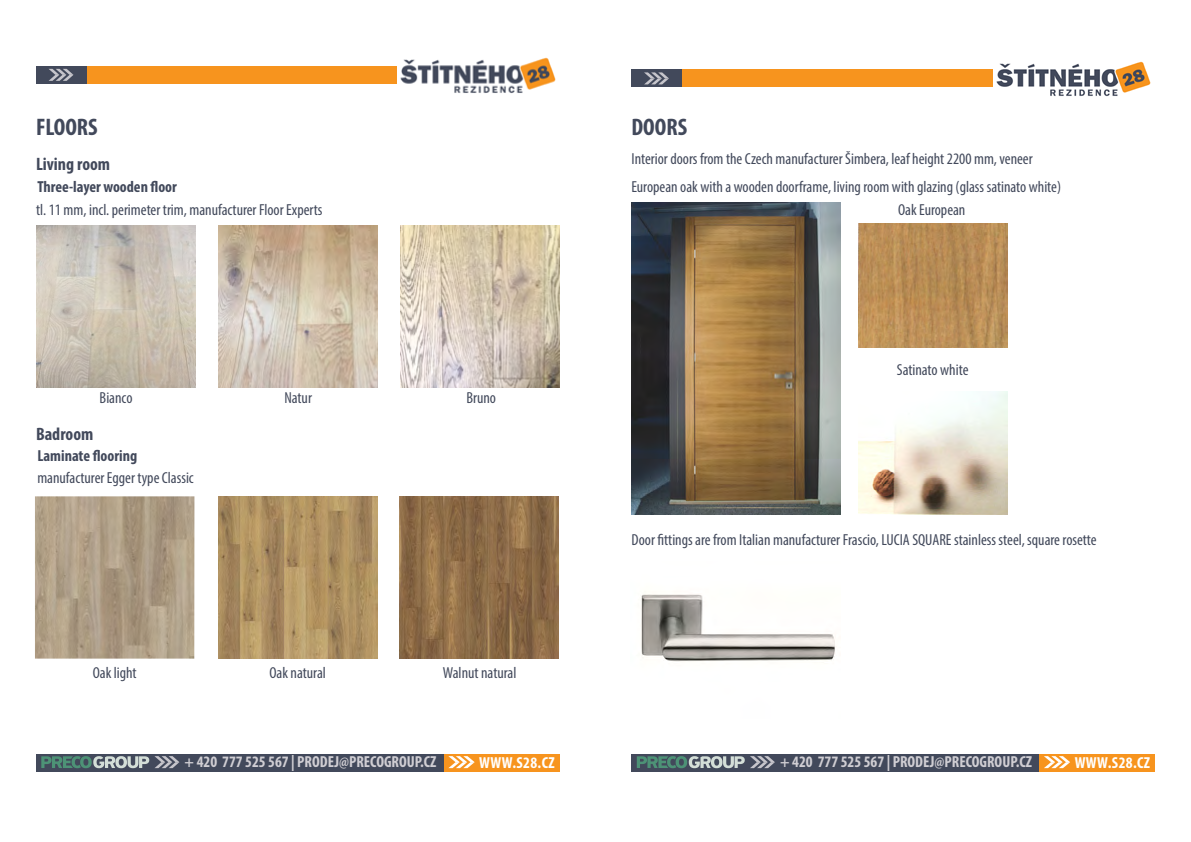
<style>
.page{position:relative;width:1191px;height:842px;background:#fff}
.page>*{position:absolute;margin:0;border:0;box-sizing:border-box;transform-origin:0 0}
.t1{font:700 condensed 24px "Myriad Pro";color:#42495b}
.t2{font:700 condensed 18px "Myriad Pro";color:#42495b}
.t3{font:condensed 16px/28.7px "Myriad Pro";color:#42495b}
.t4{font:700 condensed 16px "Myriad Pro";color:#d0ced3}
.t5{font:700 condensed 16px "Myriad Pro";color:#42495b}
.t6{font:700 condensed 16px "Myriad Pro";letter-spacing:.025em;color:#fff}
</style>
<div class="page">
<div style="left:631px;top:754px;width:524px;height:18px;background:#42495b"></div>
<div style="left:1039px;top:754px;width:116px;height:18px;background:#f7941e"></div>
<svg style="left:637px;top:756px;width:107px;height:12px"></svg>
<svg style="left:750px;top:756px;width:25px;height:12px"></svg>
<svg style="left:1044px;top:756px;width:26px;height:12px"></svg>
<div style="left:631px;top:70px;width:362px;height:17px;background:#f7941e"></div>
<img style="left:996px;top:61px;width:155px;height:36px">
<div style="left:631px;top:70px;width:50px;height:17px;background:#42495b"></div>
<svg style="left:644px;top:72px;width:25px;height:12px"></svg>
<img style="left:631px;top:203px;width:209px;height:312px">
<img style="left:858px;top:224px;width:149px;height:124px">
<img style="left:858px;top:391px;width:149px;height:124px">
<img style="left:641px;top:594px;width:194px;height:68px">
<div style="left:36px;top:66px;width:361px;height:18px;background:#f7941e"></div>
<img style="left:400px;top:57px;width:156px;height:36px">
<div style="left:36px;top:66px;width:50px;height:18px;background:#42495b"></div>
<svg style="left:49px;top:69px;width:24px;height:12px"></svg>
<div style="left:36px;top:754px;width:523px;height:18px;background:#42495b"></div>
<div style="left:444px;top:754px;width:115px;height:18px;background:#f7941e"></div>
<svg style="left:41px;top:756px;width:138px;height:12px"></svg>
<svg style="left:448px;top:756px;width:27px;height:12px"></svg>
<img style="left:36px;top:225px;width:159px;height:162px">
<img style="left:218px;top:225px;width:159px;height:162px">
<img style="left:400px;top:225px;width:159px;height:162px">
<img style="left:35px;top:496px;width:159px;height:163px">
<img style="left:218px;top:496px;width:159px;height:163px">
<img style="left:399px;top:496px;width:159px;height:163px">
<h1 class="t1" style="left:36px;top:112px;width:63px">FLOORS</h1>
<p class="t2" style="left:36px;top:152px;width:76px">Living room</p>
<p class="t5" style="left:37px;top:177px;width:141px">Three-layer wooden floor</p>
<p class="t3" style="left:36px;top:195px;width:288px">tl. 11 mm, incl. perimeter trim, manufacturer Floor Experts</p>
<p class="t3" style="left:100px;top:384px;width:34px">Bianco</p>
<p class="t3" style="left:284px;top:384px;width:29px">Natur</p>
<p class="t3" style="left:466px;top:384px;width:31px">Bruno</p>
<p class="t2" style="left:36px;top:423px;width:59px">Badroom</p>
<p class="t5" style="left:37px;top:446px;width:101px">Laminate flooring</p>
<p class="t3" style="left:37px;top:463px;width:158px">manufacturer Egger type Classic</p>
<p class="t3" style="left:93px;top:658px;width:45px">Oak light</p>
<p class="t3" style="left:269px;top:658px;width:58px">Oak natural</p>
<p class="t3" style="left:443px;top:658px;width:75px">Walnut natural</p>
<p class="t4" style="left:185px;top:752px;width:253px">+ 420 777 525 567 | PRODEJ@PRECOGROUP.CZ</p>
<p class="t6" style="left:479px;top:753px;width:77px">WWW.S28.CZ</p>
<h1 class="t1" style="left:631px;top:112px;width:57px">DOORS</h1>
<p class="t3" style="left:631px;top:144px;width:431px">Interior doors from the Czech manufacturer Šimbera, leaf height 2200 mm, veneer<br>European oak with a wooden doorframe, living room with glazing (glass satinato white)</p>
<p class="t3" style="left:898px;top:195px;width:69px">Oak European</p>
<p class="t3" style="left:897px;top:356px;width:73px">Satinato white</p>
<p class="t3" style="left:631px;top:525px;width:467px">Door fittings are from Italian manufacturer Frascio, LUCIA SQUARE stainless steel, square rosette</p>
<p class="t4" style="left:780px;top:752px;width:253px">+ 420 777 525 567 | PRODEJ@PRECOGROUP.CZ</p>
<p class="t6" style="left:1074px;top:753px;width:77px">WWW.S28.CZ</p>
</div>
